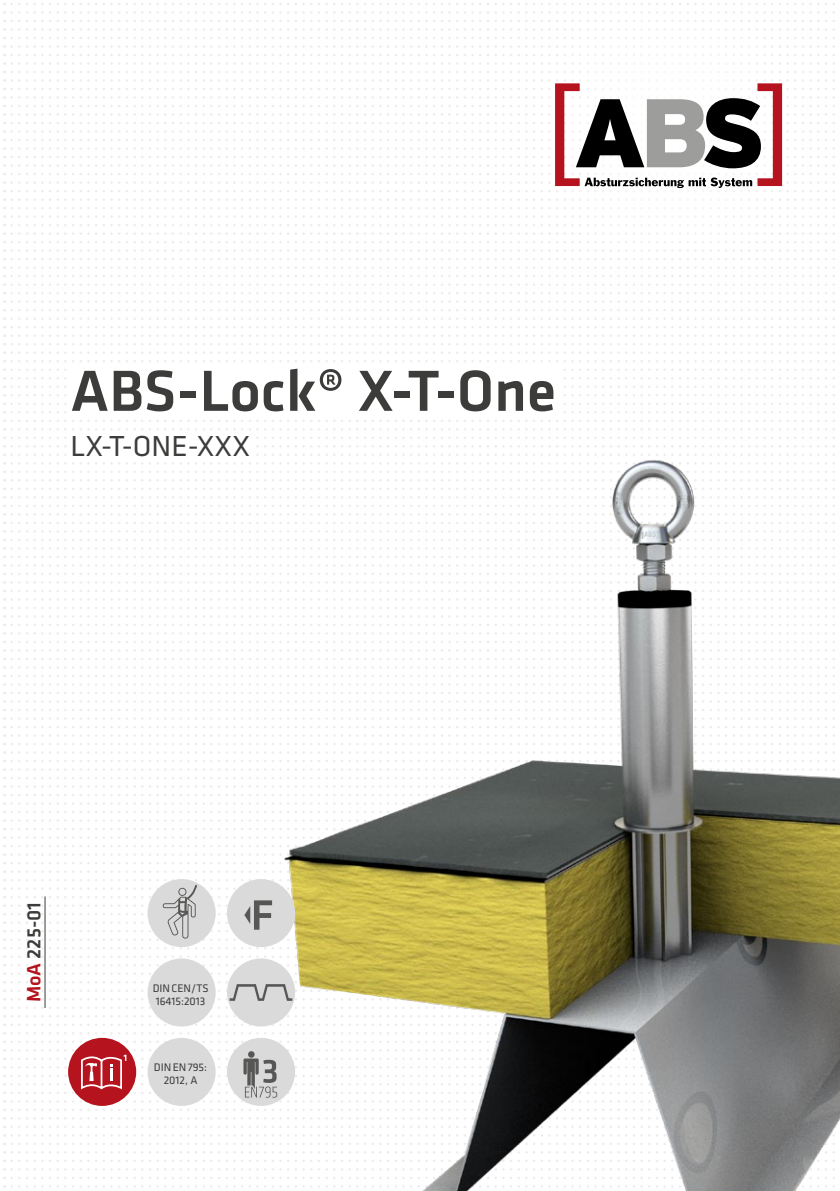
<style>
.page{position:relative;width:840px;height:1191px;background:#fff}
.page>*{position:absolute;margin:0;border:0;box-sizing:border-box;transform-origin:0 0}
.t1{font:500 60px "Klavika Basic";color:#3c3c3b}
.t2{font:30px "Klavika Basic";color:#3c3c3b}
.t3{font:500 20px "Klavika Basic";color:#3c3c3b}
.t4{font:11.4px/13px "Klavika Basic";color:#3c3c3b}
.s1{color:#b5131d}
</style>
<div class="page">
<svg style="left:12px;top:3px;width:823px;height:2px"></svg>
<svg style="left:12px;top:11px;width:823px;height:3px"></svg>
<svg style="left:12px;top:20px;width:823px;height:2px"></svg>
<svg style="left:12px;top:28px;width:823px;height:3px"></svg>
<svg style="left:12px;top:37px;width:823px;height:2px"></svg>
<svg style="left:12px;top:45px;width:823px;height:3px"></svg>
<svg style="left:12px;top:54px;width:823px;height:2px"></svg>
<svg style="left:12px;top:62px;width:823px;height:3px"></svg>
<svg style="left:12px;top:71px;width:823px;height:2px"></svg>
<svg style="left:12px;top:79px;width:823px;height:3px"></svg>
<svg style="left:12px;top:88px;width:823px;height:2px"></svg>
<svg style="left:12px;top:96px;width:823px;height:3px"></svg>
<svg style="left:12px;top:105px;width:823px;height:2px"></svg>
<svg style="left:12px;top:113px;width:823px;height:3px"></svg>
<svg style="left:12px;top:122px;width:823px;height:2px"></svg>
<svg style="left:12px;top:147px;width:823px;height:3px"></svg>
<svg style="left:12px;top:156px;width:823px;height:2px"></svg>
<svg style="left:12px;top:164px;width:823px;height:3px"></svg>
<svg style="left:12px;top:173px;width:823px;height:2px"></svg>
<svg style="left:12px;top:181px;width:823px;height:3px"></svg>
<svg style="left:12px;top:190px;width:823px;height:2px"></svg>
<svg style="left:12px;top:198px;width:823px;height:3px"></svg>
<svg style="left:12px;top:207px;width:823px;height:2px"></svg>
<svg style="left:12px;top:215px;width:823px;height:3px"></svg>
<svg style="left:12px;top:224px;width:823px;height:2px"></svg>
<svg style="left:12px;top:232px;width:823px;height:3px"></svg>
<svg style="left:12px;top:241px;width:823px;height:2px"></svg>
<svg style="left:12px;top:250px;width:823px;height:2px"></svg>
<svg style="left:12px;top:258px;width:823px;height:2px"></svg>
<svg style="left:12px;top:267px;width:823px;height:2px"></svg>
<svg style="left:12px;top:275px;width:823px;height:2px"></svg>
<svg style="left:12px;top:284px;width:823px;height:2px"></svg>
<svg style="left:12px;top:292px;width:823px;height:2px"></svg>
<svg style="left:12px;top:301px;width:823px;height:2px"></svg>
<svg style="left:12px;top:309px;width:823px;height:2px"></svg>
<svg style="left:12px;top:318px;width:823px;height:2px"></svg>
<svg style="left:12px;top:326px;width:823px;height:2px"></svg>
<svg style="left:12px;top:335px;width:823px;height:2px"></svg>
<svg style="left:12px;top:343px;width:823px;height:2px"></svg>
<svg style="left:12px;top:352px;width:823px;height:2px"></svg>
<svg style="left:12px;top:360px;width:823px;height:2px"></svg>
<svg style="left:12px;top:369px;width:823px;height:2px"></svg>
<svg style="left:12px;top:377px;width:823px;height:2px"></svg>
<svg style="left:12px;top:386px;width:823px;height:2px"></svg>
<svg style="left:12px;top:394px;width:823px;height:2px"></svg>
<svg style="left:12px;top:403px;width:823px;height:2px"></svg>
<svg style="left:12px;top:411px;width:823px;height:2px"></svg>
<svg style="left:12px;top:130px;width:823px;height:3px"></svg>
<svg style="left:12px;top:139px;width:823px;height:2px"></svg>
<div style="left:529px;top:6px;width:279px;height:254px;background:#fff"></div>
<svg style="left:555px;top:83px;width:226px;height:105px"></svg>
<div style="left:67px;top:362px;width:491px;height:52px;background:#fff"></div>
<img style="left:3px;top:420px;width:836px;height:771px">
<div style="left:148px;top:880px;width:66px;height:66px;background:#dadada;border-radius:50%"></div>
<div style="left:227px;top:879px;width:68px;height:68px;background:#dadada;border-radius:50%"></div>
<svg style="left:12px;top:879px;width:827px;height:62px"></svg>
<div style="left:147px;top:958px;width:68px;height:68px;background:#dadada;border-radius:50%"></div>
<div style="left:227px;top:958px;width:68px;height:68px;background:#dadada;border-radius:50%"></div>
<svg style="left:12px;top:981px;width:827px;height:19px"></svg>
<div style="left:68px;top:1037px;width:68px;height:69px;background:#b5131d;border-radius:50%"></div>
<div style="left:147px;top:1037px;width:68px;height:69px;background:#dadada;border-radius:50%"></div>
<div style="left:227px;top:1037px;width:68px;height:69px;background:#dadada;border-radius:50%"></div>
<svg style="left:12px;top:1049px;width:827px;height:53px"></svg>
<h1 class="t1" style="left:70px;top:350px;width:486px">ABS-Lock® X-T-One</h1>
<h2 class="t2" style="left:70px;top:426px;width:181px">LX-T-ONE-XXX</h2>
<h3 class="t3" style="left:20px;top:1002px;width:102px;rotate:-90deg"><span class="s1">MoA</span> 225-01</h3>
<p class="t4" style="left:153px;top:981px;width:57px">DINCEN/TS<br>16415:2013</p>
<p class="t4" style="left:154px;top:1060px;width:55px;text-align:center">DINEN795:<br>2012, A</p>
</div>
